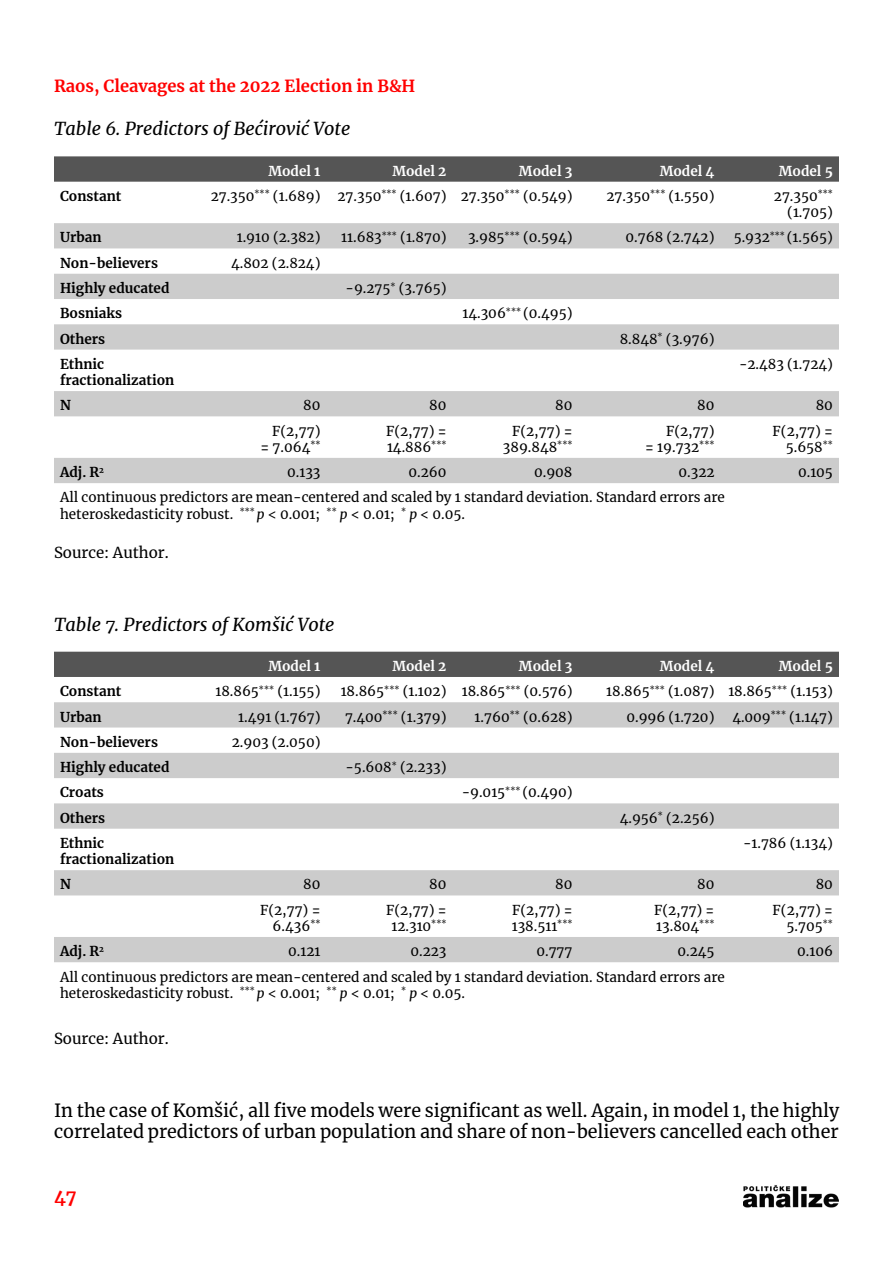
<style>
.page{position:relative;width:893px;height:1263px;background:#fff}
.page>*{position:absolute;margin:0;border:0;box-sizing:border-box;transform-origin:0 0}
.t1{font:18px/21.6px "Merriweather";color:#000}
.t2{font:italic 18px "Merriweather";color:#000}
.t3{font:700 18px "Merriweather";color:#f00}
.t4{font:700 16.5px "Merriweather";color:#f00}
.t5{font:15px "Merriweather";color:#000}
.t6{font:13.5px/16.2px "Merriweather";color:#000;text-align:right}
.t7{font:700 13.5px/16.2px "Merriweather";color:#000}
.t8{font:700 13.5px "Merriweather";color:#fff}
.s1{font-style:italic}
</style>
<div class="page">
<svg style="left:54px;top:156px;width:785px;height:26px;background:#595959"></svg>
<svg style="left:54px;top:223px;width:785px;height:260px"></svg>
<div style="left:54px;top:652px;width:785px;height:25px;background:#555"></div>
<svg style="left:54px;top:702px;width:785px;height:260px"></svg>
<img style="left:743px;top:1185px;width:96px;height:23px">
<p class="t4" style="left:54px;top:74px;width:363px">Raos, Cleavages at the 2022 Election in B&amp;H</p>
<p class="t2" style="left:54px;top:116px;width:298px">Table 6. Predictors of Bećirović Vote</p>
<p class="t8" style="left:268px;top:161px;width:54px">Model 1</p>
<p class="t8" style="left:392px;top:161px;width:56px">Model 2</p>
<p class="t8" style="left:519px;top:161px;width:55px">Model 3</p>
<p class="t8" style="left:660px;top:161px;width:56px">Model 4</p>
<p class="t8" style="left:779px;top:161px;width:56px">Model 5</p>
<p class="t7" style="left:60px;top:188px;width:63px">Constant</p>
<p class="t6" style="left:211px;top:188px;width:111px">27.350<sup>***</sup> (1.689)</p>
<p class="t6" style="left:338px;top:188px;width:110px">27.350<sup>***</sup> (1.607)</p>
<p class="t6" style="left:461px;top:188px;width:113px">27.350<sup>***</sup> (0.549)</p>
<p class="t6" style="left:606px;top:188px;width:110px">27.350<sup>***</sup> (1.550)</p>
<p class="t6" style="left:774px;top:188px;width:61px">27.350<sup>*** </sup>(1.705)</p>
<p class="t7" style="left:60px;top:229px;width:43px">Urban</p>
<p class="t6" style="left:237px;top:229px;width:85px">1.910 (2.382)</p>
<p class="t6" style="left:341px;top:229px;width:107px">11.683<sup>***</sup> (1.870)</p>
<p class="t6" style="left:468px;top:229px;width:106px">3.985<sup>***</sup> (0.594)</p>
<p class="t6" style="left:626px;top:229px;width:90px">0.768 (2.742)</p>
<p class="t6" style="left:734px;top:229px;width:101px">5.932<sup>***</sup> (1.565)</p>
<p class="t7" style="left:60px;top:254px;width:100px">Non-believers</p>
<p class="t6" style="left:231px;top:254px;width:91px">4.802 (2.824)</p>
<p class="t7" style="left:60px;top:280px;width:111px">Highly educated</p>
<p class="t6" style="left:346px;top:280px;width:102px">-9.275<sup>*</sup> (3.765)</p>
<p class="t7" style="left:60px;top:305px;width:64px">Bosniaks</p>
<p class="t6" style="left:463px;top:305px;width:111px">14.306<sup>***</sup> (0.495)</p>
<p class="t7" style="left:60px;top:330px;width:47px">Others</p>
<p class="t6" style="left:620px;top:330px;width:96px">8.848<sup>*</sup> (3.976)</p>
<p class="t7" style="left:60px;top:355px;width:116px">Ethnic fractionalization</p>
<p class="t6" style="left:739px;top:355px;width:95px">-2.483 (1.724)</p>
<p class="t7" style="left:60px;top:397px;width:12px">N</p>
<p class="t6" style="left:303px;top:397px;width:19px">80</p>
<p class="t6" style="left:429px;top:397px;width:19px">80</p>
<p class="t6" style="left:555px;top:397px;width:19px">80</p>
<p class="t6" style="left:697px;top:397px;width:19px">80</p>
<p class="t6" style="left:816px;top:397px;width:19px">80</p>
<p class="t6" style="left:272px;top:422px;width:50px">F(2,77)</p>
<p class="t6" style="left:260px;top:438px;width:61px">= 7.064<sup>**</sup></p>
<p class="t6" style="left:386px;top:422px;width:62px;text-align:left">F(2,77) =<br>14.886<sup>***</sup></p>
<p class="t6" style="left:503px;top:422px;width:71px">F(2,77) =<br>389.848<sup>***</sup></p>
<p class="t6" style="left:666px;top:422px;width:50px">F(2,77)</p>
<p class="t6" style="left:772px;top:422px;width:62px">F(2,77) =<br>5.658<sup>**</sup></p>
<p class="t6" style="left:645px;top:438px;width:71px">= 19.732<sup>***</sup></p>
<p class="t7" style="left:60px;top:464px;width:46px">Adj. R<sup>2</sup></p>
<p class="t6" style="left:287px;top:464px;width:35px">0.133</p>
<p class="t6" style="left:408px;top:464px;width:39px">0.260</p>
<p class="t6" style="left:534px;top:464px;width:40px">0.908</p>
<p class="t6" style="left:678px;top:464px;width:37px">0.322</p>
<p class="t6" style="left:798px;top:464px;width:36px">0.105</p>
<p class="t6" style="left:60px;top:489px;width:666px;text-align:left">All continuous predictors are mean-centered and scaled by 1 standard deviation. Standard errors are heteroskedasticity robust. <sup>***</sup> <span class="s1">p</span> &lt; 0.001; <sup>**</sup> <span class="s1">p</span> &lt; 0.01; <sup>*</sup> <span class="s1">p</span> &lt; 0.05.</p>
<p class="t5" style="left:54px;top:542px;width:116px">Source: Author.</p>
<p class="t2" style="left:54px;top:612px;width:282px">Table 7. Predictors of Komšić Vote</p>
<p class="t8" style="left:268px;top:657px;width:54px">Model 1</p>
<p class="t8" style="left:392px;top:657px;width:56px">Model 2</p>
<p class="t8" style="left:519px;top:657px;width:55px">Model 3</p>
<p class="t8" style="left:660px;top:657px;width:56px">Model 4</p>
<p class="t8" style="left:779px;top:657px;width:56px">Model 5</p>
<p class="t7" style="left:60px;top:683px;width:63px">Constant</p>
<p class="t6" style="left:215px;top:683px;width:107px">18.865<sup>***</sup> (1.155)</p>
<p class="t6" style="left:341px;top:683px;width:107px">18.865<sup>***</sup> (1.102)</p>
<p class="t6" style="left:462px;top:683px;width:112px">18.865<sup>***</sup> (0.576)</p>
<p class="t6" style="left:606px;top:683px;width:110px">18.865<sup>***</sup> (1.087)</p>
<p class="t6" style="left:728px;top:683px;width:106px">18.865<sup>***</sup> (1.153)</p>
<p class="t7" style="left:60px;top:708px;width:43px">Urban</p>
<p class="t6" style="left:238px;top:708px;width:84px">1.491 (1.767)</p>
<p class="t6" style="left:345px;top:708px;width:103px">7.400<sup>***</sup> (1.379)</p>
<p class="t6" style="left:475px;top:708px;width:99px">1.760<sup>**</sup> (0.628)</p>
<p class="t6" style="left:626px;top:708px;width:90px">0.996 (1.720)</p>
<p class="t6" style="left:732px;top:708px;width:102px">4.009<sup>***</sup> (1.147)</p>
<p class="t7" style="left:60px;top:733px;width:100px">Non-believers</p>
<p class="t6" style="left:232px;top:733px;width:90px">2.903 (2.050)</p>
<p class="t7" style="left:60px;top:759px;width:111px">Highly educated</p>
<p class="t6" style="left:345px;top:759px;width:102px">-5.608<sup>*</sup> (2.233)</p>
<p class="t7" style="left:60px;top:784px;width:45px">Croats</p>
<p class="t6" style="left:462px;top:784px;width:112px">-9.015<sup>***</sup> (0.490)</p>
<p class="t7" style="left:60px;top:809px;width:47px">Others</p>
<p class="t6" style="left:620px;top:809px;width:96px">4.956<sup>*</sup> (2.256)</p>
<p class="t7" style="left:60px;top:834px;width:116px">Ethnic fractionalization</p>
<p class="t6" style="left:743px;top:834px;width:91px">-1.786 (1.134)</p>
<p class="t7" style="left:60px;top:876px;width:12px">N</p>
<p class="t6" style="left:303px;top:876px;width:19px">80</p>
<p class="t6" style="left:429px;top:876px;width:19px">80</p>
<p class="t6" style="left:555px;top:876px;width:19px">80</p>
<p class="t6" style="left:697px;top:876px;width:19px">80</p>
<p class="t6" style="left:816px;top:876px;width:19px">80</p>
<p class="t6" style="left:260px;top:901px;width:62px">F(2,77) =</p>
<p class="t6" style="left:273px;top:917px;width:49px">6.436<sup>**</sup></p>
<p class="t6" style="left:386px;top:901px;width:62px;text-align:center">F(2,77) =<br>12.310<sup>***</sup></p>
<p class="t6" style="left:512px;top:901px;width:62px;text-align:left">F(2,77) =<br>138.511<sup>***</sup></p>
<p class="t6" style="left:654px;top:901px;width:62px">F(2,77) =</p>
<p class="t6" style="left:772px;top:901px;width:62px">F(2,77) =<br>5.705<sup>**</sup></p>
<p class="t6" style="left:656px;top:917px;width:60px">13.804<sup>***</sup></p>
<p class="t7" style="left:60px;top:943px;width:46px">Adj. R<sup>2</sup></p>
<p class="t6" style="left:288px;top:943px;width:34px">0.121</p>
<p class="t6" style="left:410px;top:943px;width:37px">0.223</p>
<p class="t6" style="left:536px;top:943px;width:38px">0.777</p>
<p class="t6" style="left:677px;top:943px;width:39px">0.245</p>
<p class="t6" style="left:797px;top:943px;width:37px">0.106</p>
<p class="t6" style="left:60px;top:968px;width:666px;text-align:left">All continuous predictors are mean-centered and scaled by 1 standard deviation. Standard errors are heteroskedasticity robust. <sup>***</sup> <span class="s1">p</span> &lt; 0.001; <sup>**</sup> <span class="s1">p</span> &lt; 0.01; <sup>*</sup> <span class="s1">p</span> &lt; 0.05.</p>
<p class="t5" style="left:54px;top:1028px;width:116px">Source: Author.</p>
<p class="t1" style="left:54px;top:1099px;width:787px">In the case of Komšić, all five models were significant as well. Again, in model 1, the highly correlated predictors of urban population and share of non-believers cancelled each other</p>
<p class="t3" style="left:54px;top:1184px;width:24px">47</p>
</div>
